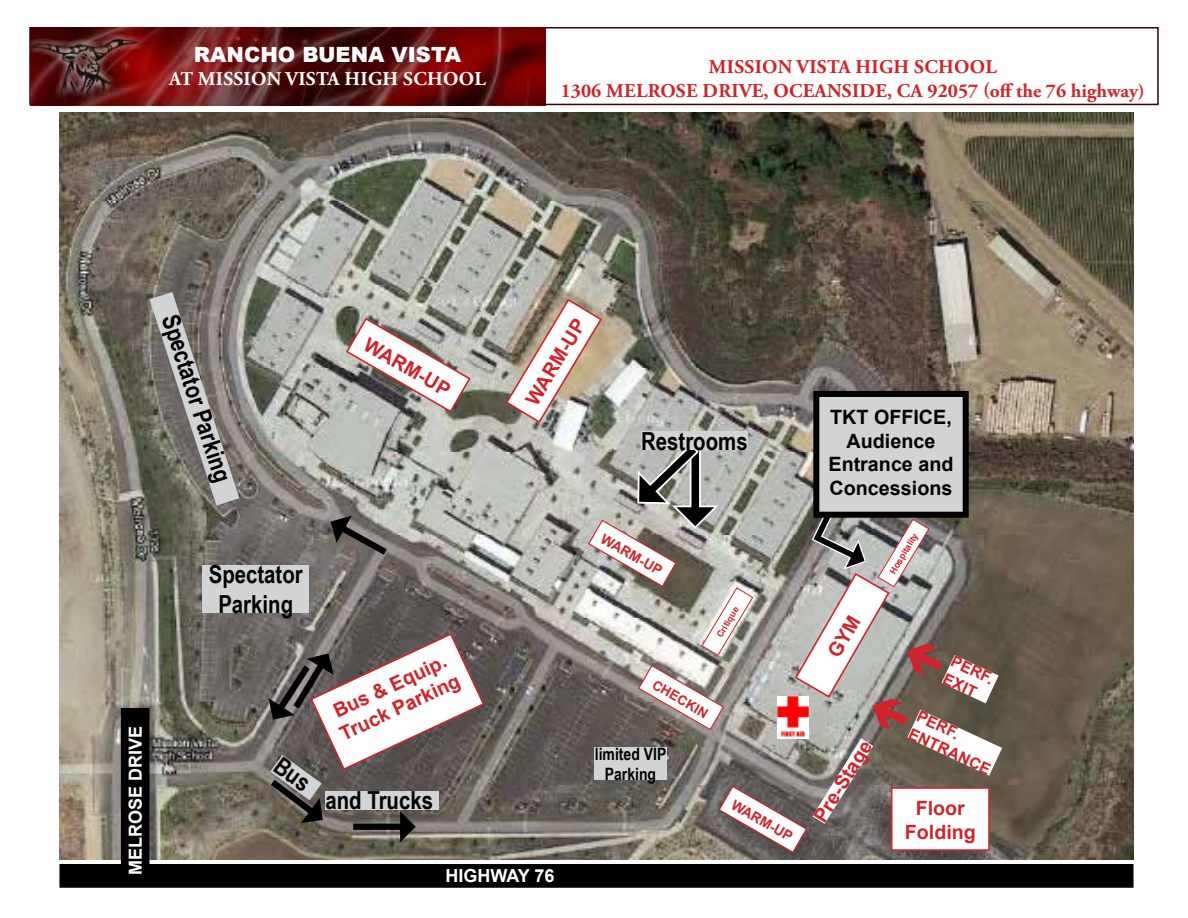
<style>
.page{position:relative;width:1188px;height:918px;background:#fff}
.page>*{position:absolute;margin:0;border:0;box-sizing:border-box;transform-origin:0 0}
.t1{font:700 24.9px/29.8px "Arial Narrow";color:#000;text-align:center}
.t2{font:900 21px "Arial";color:#fff}
.t3{font:700 19.8px/23.7px "Arial";color:#000;text-align:center}
.t4{font:700 19.65px/23.5px "Arial";color:#d2232a;text-align:center}
.t5{font:700 19.5px/23.4px "Adobe Garamond Pro";letter-spacing:.015em;color:#d2232a;text-align:center}
.t6{font:700 19.5px "Adobe Garamond Pro";letter-spacing:.015em;color:#fff}
.t7{font:700 18px "Arial";color:#fff}
.t8{font:700 17.1px/20.4px "Arial Narrow";color:#000;text-align:center}
.t9{font:700 15.9px/19px "Arial";color:#d2232a}
.t10{font:700 13.95px "Arial";color:#d2232a}
.t11{font:700 13.5px "Arial";color:#d2232a}
.t12{font:700 9px "Arial";color:#d2232a}
</style>
<div class="page">
<div style="left:29px;top:27px;width:1130px;height:78px;background:#fff;border:2px solid #400000"></div>
<img style="left:30px;top:27px;width:516px;height:78px">
<img style="left:59px;top:112px;width:1075px;height:748px">
<svg style="left:345px;top:317px;width:127px;height:97px"></svg>
<svg style="left:505px;top:298px;width:98px;height:126px"></svg>
<div style="left:202px;top:565px;width:107px;height:48px;background:#d1d3d4"></div>
<div style="left:60px;top:865px;width:1073px;height:22px;background:#000"></div>
<div style="left:59px;top:864px;width:1075px;height:24px;border:2px solid #000"></div>
<div style="left:122px;top:709px;width:27px;height:174px;background:#000"></div>
<div style="left:121px;top:708px;width:28px;height:176px;border:2px solid #000"></div>
<svg style="left:149px;top:292px;width:90px;height:214px;background:#8e8b87"></svg>
<div style="left:641px;top:431px;width:107px;height:19px;background:#d1d3d4"></div>
<div style="left:816px;top:394px;width:150px;height:121px;background:#d1d3d4"></div>
<div style="left:813px;top:391px;width:156px;height:127px;border:6px solid #000"></div>
<svg style="left:323px;top:507px;width:70px;height:59px;background:#857f7c"></svg>
<svg style="left:587px;top:436px;width:415px;height:418px"></svg>
<svg style="left:259px;top:632px;width:227px;height:210px"></svg>
<p class="t2" style="left:194px;top:39px;width:269px">RANCHO BUENA VISTA</p>
<p class="t6" style="left:169px;top:68px;width:318px">AT MISSION VISTA HIGH SCHOOL</p>
<p class="t5" style="left:561px;top:56px;width:586px">MISSION VISTA HIGH SCHOOL<br>1306 MELROSE DRIVE, OCEANSIDE, CA 92057 (off the 76 highway)</p>
<p class="t1" style="left:185px;top:310px;width:176px;rotate:72deg">Spectator Parking</p>
<p class="t1" style="left:209px;top:558px;width:96px">Spectator<br>Parking</p>
<p class="t7" style="left:123px;top:875px;width:151px;rotate:-90deg">MELROSE DRIVE</p>
<p class="t4" style="left:372px;top:333px;width:98px;rotate:30deg">WARM-UP</p>
<p class="t4" style="left:521px;top:397px;width:98px;rotate:-59deg">WARM-UP</p>
<p class="t1" style="left:641px;top:425px;width:108px">Restrooms</p>
<p class="t3" style="left:829px;top:405px;width:127px">TKT OFFICE,<br>Audience<br>Entrance and<br>Concessions</p>
<p class="t10" style="left:607px;top:529px;width:70px;rotate:30deg">WARM-UP</p>
<p class="t12" style="left:887px;top:570px;width:48px;rotate:-59deg">Hospitality</p>
<p class="t12" style="left:714px;top:633px;width:36px;rotate:-59deg">Critique</p>
<p class="t9" style="left:956px;top:652px;width:47px;rotate:25deg">PERF.</p>
<p class="t4" style="left:326px;top:703px;width:132px;text-align:left;rotate:-25deg">Bus &amp; Equip.<br>Truck Parking</p>
<p class="t11" style="left:658px;top:675px;width:63px;rotate:30deg">CHECKIN</p>
<p class="t9" style="left:948px;top:669px;width:37px;rotate:25deg">EXIT</p>
<p class="t9" style="left:922px;top:707px;width:90px;rotate:25deg">PERF.<br>ENTRANCE</p>
<p class="t4" style="left:809px;top:814px;width:93px;rotate:-58deg">Pre-Stage</p>
<p class="t8" style="left:595px;top:743px;width:73px">limited VIP<br>Parking</p>
<p class="t1" style="left:325px;top:784px;width:109px">and Trucks</p>
<p class="t10" style="left:738px;top:795px;width:70px;rotate:30deg">WARM-UP</p>
<p class="t4" style="left:905px;top:797px;width:73px">Floor<br>Folding</p>
<p class="t7" style="left:445px;top:863px;width:111px">HIGHWAY 76</p>
</div>
